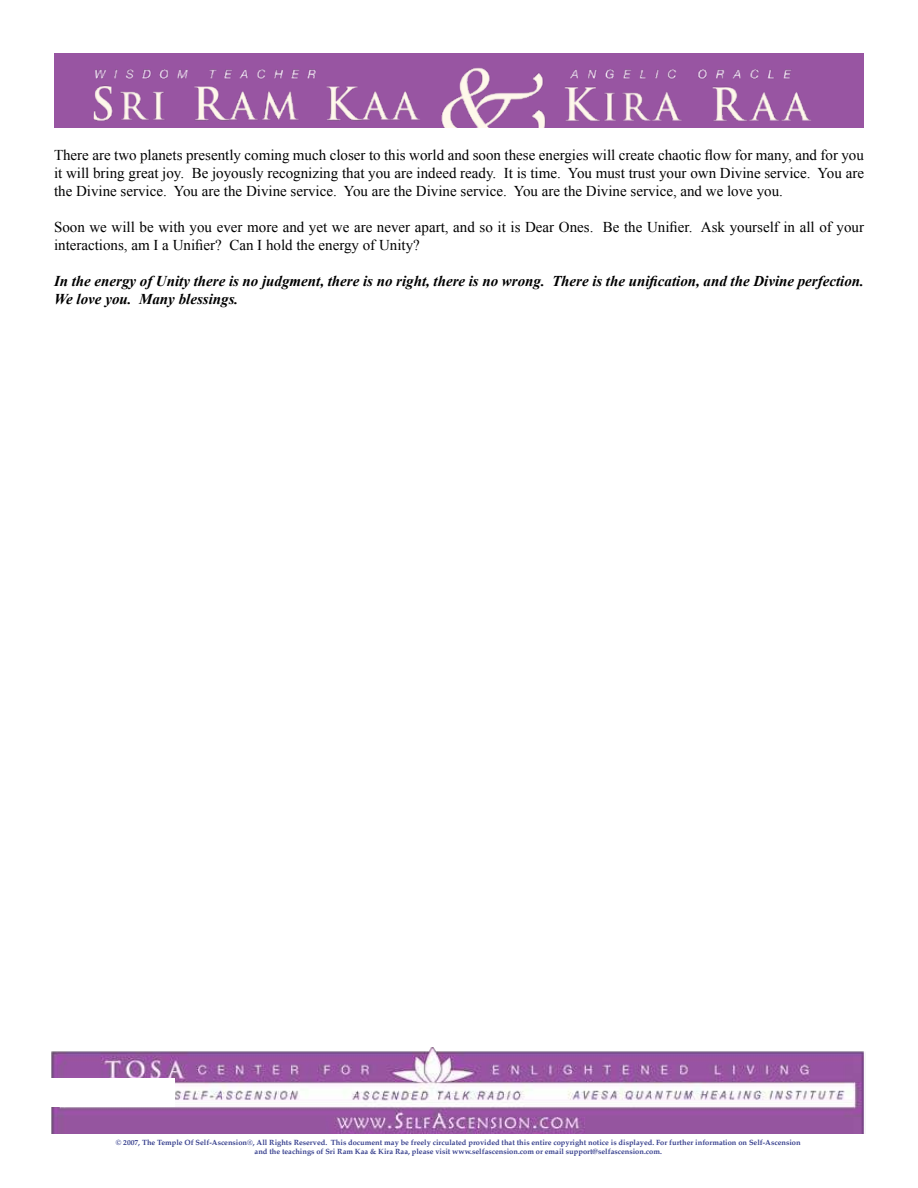
<style>
.page{position:relative;width:918px;height:1188px;background:#fff}
.page>*{position:absolute;margin:0;border:0;box-sizing:border-box;transform-origin:0 0}
.t1{font:15px/18px "Times New Roman";color:#000;text-align:justify}
.t2{font:italic 700 15px/18px "Times New Roman";color:#000}
.t3{font:700 7.5px/9px "Palatino";color:#37408e;text-align:center}
</style>
<div class="page">
<img style="left:54px;top:53px;width:810px;height:74px">
<img style="left:51px;top:1048px;width:813px;height:86px">
<div style="left:44px;top:1078px;width:132px;height:29px;background:#fff"></div>
<p class="t1" style="left:54px;top:146px;width:811px">There are two planets presently coming much closer to this world and soon these energies will create chaotic flow for many, and for you it will bring great joy. Be joyously recognizing that you are indeed ready. It is time. You must trust your own Divine service. You are the Divine service. You are the Divine service. You are the Divine service. You are the Divine service, and we love you.</p>
<p class="t1" style="left:54px;top:218px;width:812px">Soon we will be with you ever more and yet we are never apart, and so it is Dear Ones. Be the Unifier. Ask yourself in all of your interactions, am I a Unifier? Can I hold the energy of Unity?</p>
<p class="t2" style="left:54px;top:272px;width:812px">In the energy of Unity there is no judgment, there is no right, there is no wrong. There is the unification, and the Divine perfection.<br>We love you. Many blessings.</p>
<p class="t3" style="left:116px;top:1138px;width:686px">© 2007, The Temple Of Self-Ascension®, All Rights Reserved. This document may be freely circulated provided that this entire copyright notice is displayed. For further information on Self-Ascension and the teachings of Sri Ram Kaa &amp; Kira Raa, please visit www.selfascension.com or email support@selfascension.com.</p>
</div>
